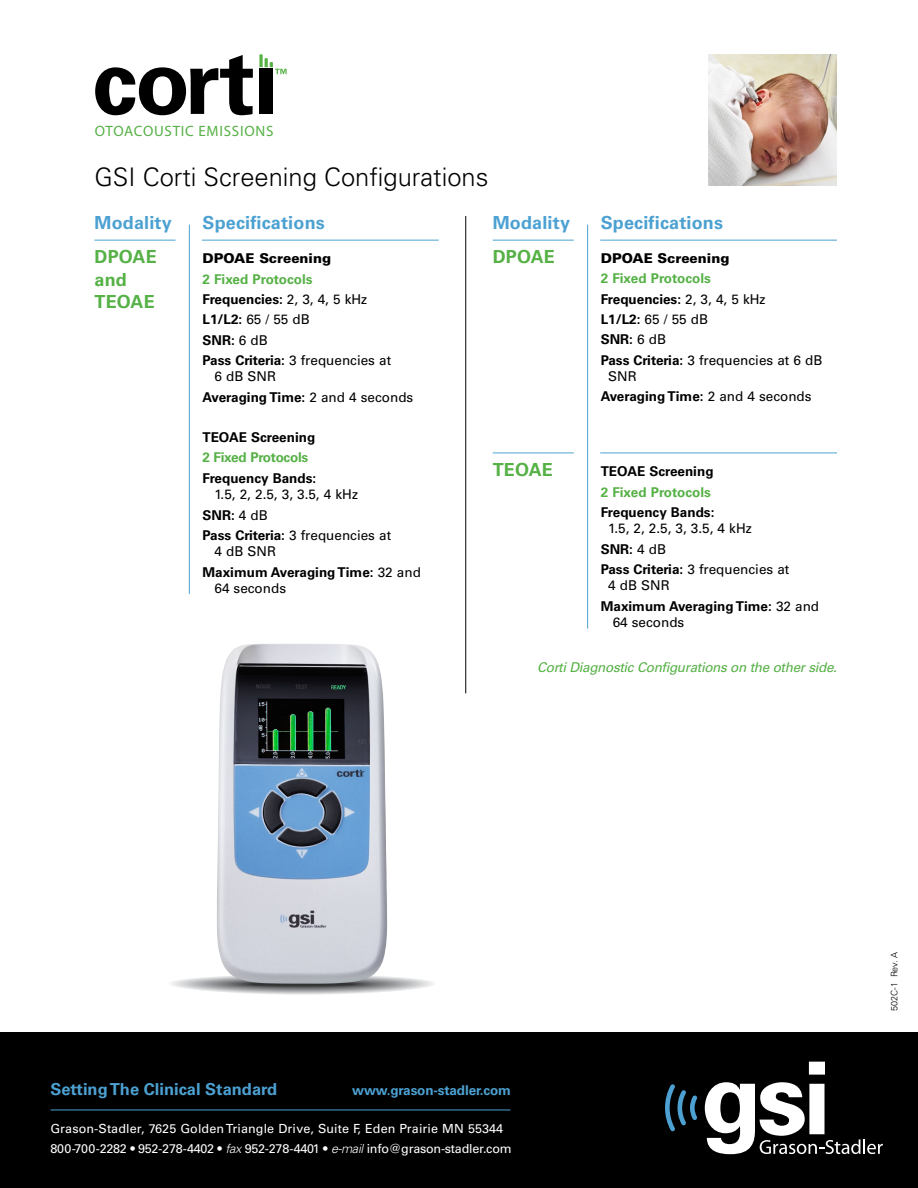
<style>
.page{position:relative;width:918px;height:1188px;background:#fff}
.page>*{position:absolute;margin:0;border:0;box-sizing:border-box;transform-origin:0 0}
.t1{font:300 25.5px "Univers LT Std";color:#000}
.t2{font:700 18px "Univers LT Std";letter-spacing:.01em;color:#4ca1d2}
.t3{font:700 18px/22.5px "Univers LT Std";letter-spacing:.01em;color:#56b146}
.t4{font:700 16.5px "Univers LT Std";color:#4ca1d2}
.t5{font:15px "Myriad Pro";letter-spacing:.05em;color:#56b146}
.t6{font:13.5px/20.2px "Univers LT Std";color:#000}
.t7{font:700 13.5px/20.2px "Univers LT Std";color:#000}
.t8{font:italic 13.5px "Univers LT Std";letter-spacing:-.025em;color:#56b146}
.t9{font:900 13.5px "Univers LT Std";color:#000}
.t10{font:700 13.5px "Univers LT Std";letter-spacing:-.01em;color:#4ca1d2}
.t11{font:700 13.5px "Univers LT Std";letter-spacing:-.02em;color:#56b146}
.t12{font:700 13.5px "Univers LT Std";color:#56b146}
.t13{font:12.6px/20px "Univers LT Std";letter-spacing:.01em;color:#fff}
.t14{font:300 9px "Univers LT Std";color:#000}
.s1{color:#56b146}
.s2{font-weight:400}
.s3{font-weight:700}
.s4{font-weight:700;color:#56b146}
.s5{font-weight:300;font-style:italic}
</style>
<div class="page">
<hr style="left:189px;top:225px;width:1px;height:369px;background:#4ca1d2">
<hr style="left:587px;top:225px;width:1px;height:404px;background:#4ca1d2">
<hr style="left:94px;top:240px;width:82px;height:1px;background:#4ca1d2">
<hr style="left:493px;top:240px;width:81px;height:1px;background:#4ca1d2">
<hr style="left:202px;top:240px;width:237px;height:1px;background:#4ca1d2">
<hr style="left:600px;top:240px;width:237px;height:1px;background:#4ca1d2">
<img style="left:709px;top:54px;width:128px;height:132px">
<svg style="left:171px;top:976px;width:263px;height:19px"></svg>
<svg style="left:187px;top:976px;width:230px;height:17px"></svg>
<svg style="left:196px;top:977px;width:212px;height:15px"></svg>
<div style="left:206px;top:978px;width:193px;height:13px;background:#9c9ea1;border-radius:50%"></div>
<div style="left:212px;top:979px;width:181px;height:11px;background:#96999b;border-radius:50%"></div>
<div style="left:214px;top:979px;width:177px;height:11px;background:#929497;border-radius:50%"></div>
<div style="left:214px;top:979px;width:176px;height:11px;background:#919396;border-radius:50%"></div>
<div style="left:216px;top:979px;width:172px;height:10px;background:#8d8f91;border-radius:50%"></div>
<div style="left:217px;top:980px;width:170px;height:9px;background:#8b8d8f;border-radius:50%"></div>
<div style="left:219px;top:980px;width:167px;height:9px;background:#88898c;border-radius:50%"></div>
<div style="left:221px;top:980px;width:163px;height:9px;background:#848688;border-radius:50%"></div>
<div style="left:222px;top:980px;width:160px;height:9px;background:#808285;border-radius:50%"></div>
<div style="left:224px;top:980px;width:156px;height:9px;background:#7c7e81;border-radius:50%"></div>
<div style="left:227px;top:981px;width:150px;height:7px;background:#76787a;border-radius:50%"></div>
<div style="left:229px;top:981px;width:147px;height:7px;background:#737477;border-radius:50%"></div>
<div style="left:229px;top:981px;width:146px;height:7px;background:#727476;border-radius:50%"></div>
<div style="left:231px;top:981px;width:143px;height:7px;background:#6f7073;border-radius:50%"></div>
<div style="left:231px;top:981px;width:142px;height:7px;background:#6d6f71;border-radius:50%"></div>
<div style="left:233px;top:981px;width:138px;height:7px;background:#696b6d;border-radius:50%"></div>
<div style="left:234px;top:981px;width:137px;height:7px;background:#606163;border-radius:50%"></div>
<div style="left:234px;top:981px;width:137px;height:6px;background:#68696b;border-radius:50%"></div>
<div style="left:235px;top:981px;width:134px;height:6px;background:#646668;border-radius:50%"></div>
<div style="left:237px;top:982px;width:130px;height:5px;background:#606163;border-radius:50%"></div>
<div style="left:239px;top:982px;width:127px;height:5px;background:#5c5d5f;border-radius:50%"></div>
<div style="left:241px;top:982px;width:123px;height:5px;background:#57585a;border-radius:50%"></div>
<div style="left:241px;top:982px;width:122px;height:5px;background:#565759;border-radius:50%"></div>
<div style="left:243px;top:982px;width:119px;height:5px;background:#454547;border-radius:50%"></div>
<hr style="left:243px;top:982px;width:118px;height:4px;background:#4a4a4c;border-radius:50%">
<hr style="left:245px;top:982px;width:115px;height:4px;background:#454547;border-radius:50%">
<hr style="left:249px;top:983px;width:106px;height:3px;background:#424243;border-radius:50%">
<hr style="left:250px;top:983px;width:104px;height:3px;background:#3f3e40;border-radius:50%">
<hr style="left:251px;top:983px;width:103px;height:3px;background:#3b3b3c;border-radius:50%">
<hr style="left:252px;top:983px;width:101px;height:3px;background:#353536;border-radius:50%">
<img style="left:217px;top:644px;width:170px;height:340px">
<hr style="left:465px;top:216px;width:1px;height:477px;background:#000">
<hr style="left:493px;top:453px;width:81px;height:1px;background:#4ca1d2">
<hr style="left:600px;top:453px;width:237px;height:1px;background:#4ca1d2">
<svg style="left:95px;top:55px;width:158px;height:60px"></svg>
<div style="left:259px;top:69px;width:14px;height:45px;background:#000"></div>
<svg style="left:259px;top:54px;width:28px;height:20px"></svg>
<div style="left:0;top:1032px;width:918px;height:156px;background:#000"></div>
<svg style="left:705px;top:1062px;width:178px;height:92px"></svg>
<svg style="left:665px;top:1084px;width:32px;height:47px"></svg>
<hr style="left:51px;top:1110px;width:459px;height:1px;background:#4ca1d2">
<p class="t5" style="left:95px;top:122px;width:180px">OTOACOUSTIC EMISSIONS</p>
<h1 class="t1" style="left:94px;top:162px;width:395px">GSI Corti Screening Configurations</h1>
<h2 class="t2" style="left:94px;top:212px;width:79px">Modality</h2>
<h2 class="t2" style="left:202px;top:212px;width:124px">Specifications</h2>
<h2 class="t2" style="left:493px;top:212px;width:79px">Modality</h2>
<h2 class="t2" style="left:601px;top:212px;width:124px">Specifications</h2>
<p class="t9" style="left:202px;top:250px;width:130px">DPOAE Screening</p>
<p class="t7" style="left:202px;top:269px;width:190px"><span class="s1">2 Fixed Protocols<br></span>Frequencies: <span class="s2">2, 3, 4, 5 kHz<br></span>L1/L2: <span class="s2">65 / 55 dB<br></span>SNR: <span class="s2">6 dB<br></span>Pass Criteria: <span class="s2">3 frequencies at</span></p>
<p class="t6" style="left:202px;top:367px;width:212px;text-indent:12px">6 dB SNR<br><span class="s3">Averaging Time:</span> 2 and 4 seconds</p>
<p class="t7" style="left:202px;top:427px;width:114px">TEOAE Screening</p>
<p class="t11" style="left:202px;top:450px;width:107px">2 Fixed Protocols</p>
<p class="t7" style="left:202px;top:468px;width:115px">Frequency Bands:</p>
<p class="t6" style="left:202px;top:484px;width:190px;text-indent:12px">1.5, 2, 2.5, 3, 3.5, 4 kHz<br><span class="s3">SNR:</span> 4 dB<br><span class="s3">Pass Criteria:</span> 3 frequencies at</p>
<p class="t7" style="left:202px;top:542px;width:220px;text-indent:12px"><span class="s2">4 dB SNR<br></span>Maximum Averaging Time: <span class="s2">32 and</span></p>
<p class="t6" style="left:215px;top:578px;width:73px">64 seconds</p>
<h2 class="t3" style="left:94px;top:246px;width:64px">DPOAE and<br>TEOAE</h2>
<h2 class="t3" style="left:493px;top:245px;width:64px">DPOAE</h2>
<p class="t9" style="left:601px;top:250px;width:130px">DPOAE Screening</p>
<p class="t6" style="left:601px;top:269px;width:223px"><span class="s4">2 Fixed Protocols<br></span><span class="s3">Frequencies:</span> 2, 3, 4, 5 kHz<br><span class="s3">L1/L2:</span> 65 / 55 dB<br><span class="s3">SNR:</span> 6 dB<br><span class="s3">Pass Criteria:</span> 3 frequencies at 6 dB</p>
<p class="t6" style="left:601px;top:366px;width:212px;text-indent:8px">SNR<br><span class="s3">Averaging Time:</span> 2 and 4 seconds</p>
<h2 class="t3" style="left:493px;top:459px;width:62px">TEOAE</h2>
<p class="t7" style="left:601px;top:462px;width:114px">TEOAE Screening</p>
<p class="t12" style="left:601px;top:484px;width:112px">2 Fixed Protocols</p>
<p class="t7" style="left:601px;top:502px;width:115px">Frequency Bands:</p>
<p class="t6" style="left:601px;top:519px;width:190px;text-indent:8px">1.5, 2, 2.5, 3, 3.5, 4 kHz<br><span class="s3">SNR:</span> 4 dB<br><span class="s3">Pass Criteria:</span> 3 frequencies at</p>
<p class="t7" style="left:601px;top:576px;width:220px;text-indent:8px"><span class="s2">4 dB SNR<br></span>Maximum Averaging Time: <span class="s2">32 and</span></p>
<p class="t6" style="left:613px;top:612px;width:73px">64 seconds</p>
<p class="t8" style="left:537px;top:659px;width:301px">Corti Diagnostic Configurations on the other side.</p>
<p class="t4" style="left:50px;top:1080px;width:228px">Setting The Clinical Standard</p>
<p class="t10" style="left:352px;top:1083px;width:160px">www.grason-stadler.com</p>
<p class="t13" style="left:50px;top:1119px;width:463px">Grason-Stadler, 7625 Golden Triangle Drive, Suite F, Eden Prairie MN 55344<br>800-700-2282 • 952-278-4402 • <span class="s5">fax</span> 952-278-4401 • <span class="s5">e-mail</span> info@grason-stadler.com</p>
<p class="t14" style="left:889px;top:1011px;width:60px;rotate:-90deg">502C-1 Rev. A</p>
</div>
